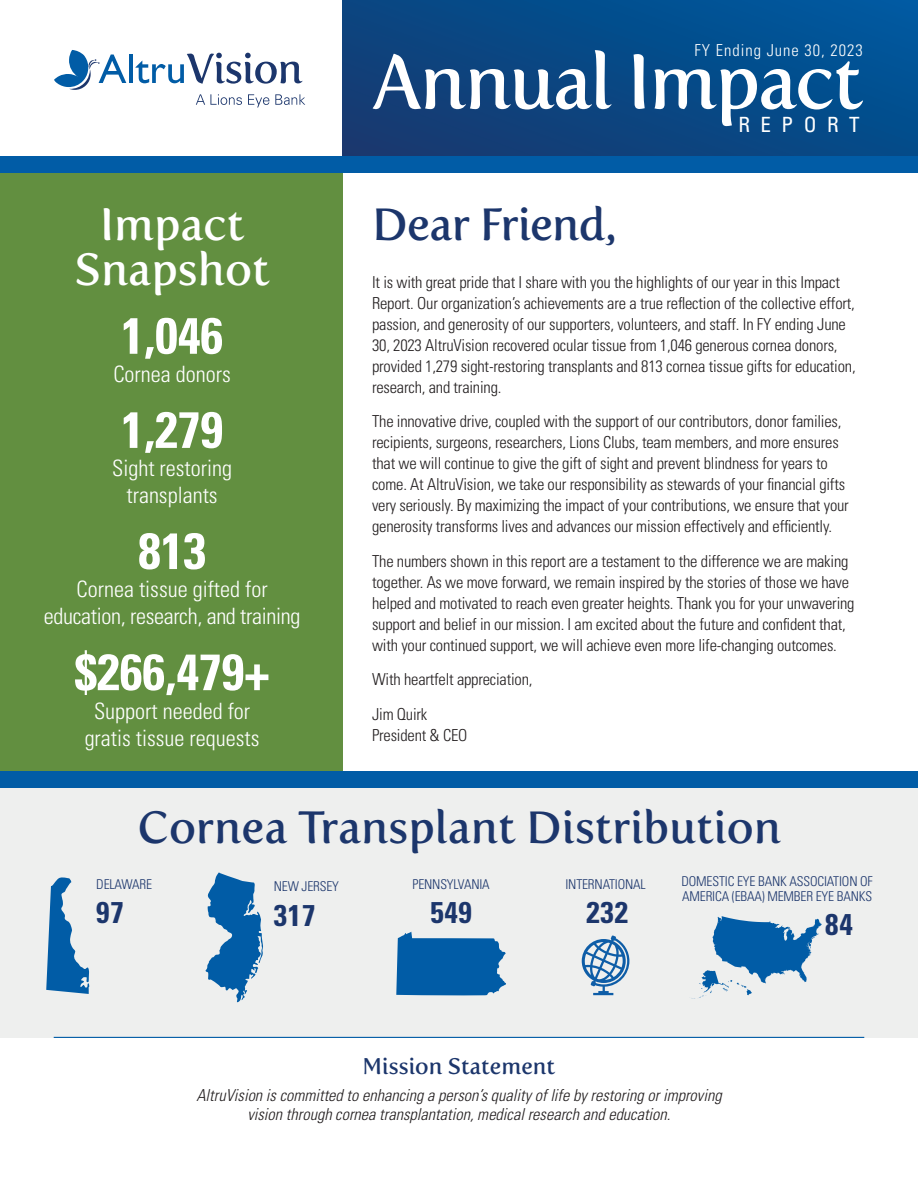
<style>
.page{position:relative;width:918px;height:1188px;background:#fff}
.page>*{position:absolute;margin:0;border:0;box-sizing:border-box;transform-origin:0 0}
.t1{font:76.5px "Fertigo Pro";letter-spacing:-.025em;color:#fff}
.t2{font:700 condensed 51px "Univers LT Std";color:#fff}
.t3{font:45px "Fertigo Pro";color:#1c366c}
.t4{font:45px/45px "Fertigo Pro";color:#fff;text-align:center}
.t5{font:45px "Fertigo Pro";letter-spacing:-.02em;color:#1c366c}
.t6{font:700 condensed 30px "Univers LT Std";letter-spacing:.025em;color:#1c366c}
.t7{font:300 condensed 22.5px/27px "Univers LT Std";color:#fff;text-align:center}
.t8{font:22.5px "Fertigo Pro";color:#1c366c}
.t9{font:condensed 21px "Univers LT Std";letter-spacing:.5em;color:#fff}
.t10{font:300 condensed 16.5px/21px "Univers LT Std";letter-spacing:-.01em;color:#231f20}
.t11{font:italic 300 condensed 16.5px/19.8px "Univers LT Std";color:#231f20;text-align:center}
.t12{font:300 condensed 16.5px "Univers LT Std";letter-spacing:.06em;color:#fff}
.t13{font:300 condensed 13.5px/15px "Univers LT Std";letter-spacing:-.01em;color:#1c366c}
</style>
<div class="page">
<hr style="left:129px;top:55px;width:4px;height:28px;background:#015ca6">
<svg style="left:135px;top:53px;width:168px;height:31px"></svg>
<svg style="left:196px;top:94px;width:46px;height:11px"></svg>
<svg style="left:248px;top:94px;width:21px;height:13px"></svg>
<svg style="left:275px;top:94px;width:30px;height:11px"></svg>
<svg style="left:54px;top:50px;width:72px;height:40px"></svg>
<div style="left:342px;top:0;width:576px;height:162px;background:linear-gradient(to right,#123e76,#005395)"></div>
<div style="left:0;top:157px;width:918px;height:16px;background:#015ca6"></div>
<div style="left:0;top:173px;width:342px;height:607px;background:#628f40"></div>
<div style="left:0;top:780px;width:918px;height:257px;background:#eeefee"></div>
<svg style="left:46px;top:877px;width:43px;height:117px"></svg>
<svg style="left:205px;top:872px;width:58px;height:130px"></svg>
<svg style="left:396px;top:932px;width:110px;height:64px;background:#2774b1"></svg>
<hr style="left:54px;top:1037px;width:810px;height:1px;background:#015ca6">
<svg style="left:691px;top:916px;width:131px;height:83px"></svg>
<div style="left:0;top:772px;width:918px;height:16px;background:#015ca6"></div>
<svg style="left:582px;top:935px;width:47px;height:60px"></svg>
<h3 class="t4" style="left:75px;top:202px;width:196px">Impact<br>Snapshot</h3>
<h2 class="t2" style="left:121px;top:304px;width:103px">1,046</h2>
<h3 class="t7" style="left:113px;top:361px;width:119px">Cornea donors</h3>
<h2 class="t2" style="left:121px;top:398px;width:103px">1,279</h2>
<h3 class="t7" style="left:112px;top:455px;width:121px">Sight restoring transplants</h3>
<h2 class="t2" style="left:138px;top:520px;width:69px">813</h2>
<h3 class="t7" style="left:44px;top:576px;width:258px">Cornea tissue gifted for education, research, and training</h3>
<h2 class="t2" style="left:75px;top:641px;width:197px">$266,479+</h2>
<h3 class="t7" style="left:85px;top:697px;width:176px">Support needed for gratis tissue requests</h3>
<p class="t12" style="left:694px;top:40px;width:170px">FY Ending June 30, 2023</p>
<h1 class="t1" style="left:372px;top:37px;width:492px">Annual Impact</h1>
<p class="t9" style="left:738px;top:111px;width:123px">REPORT</p>
<h3 class="t5" style="left:372px;top:198px;width:246px">Dear Friend,</h3>
<p class="t10" style="left:372px;top:272px;width:485px">It is with great pride that I share with you the highlights of our year in this Impact Report. Our organization’s achievements are a true reflection of the collective effort, passion, and generosity of our supporters, volunteers, and staff. In FY ending June 30, 2023 AltruVision recovered ocular tissue from 1,046 generous cornea donors, provided 1,279 sight-restoring transplants and 813 cornea tissue gifts for education, research, and training.</p>
<p class="t10" style="left:372px;top:411px;width:478px">The innovative drive, coupled with the support of our contributors, donor families, recipients, surgeons, researchers, Lions Clubs, team members, and more ensures that we will continue to give the gift of sight and prevent blindness for years to come. At AltruVision, we take our responsibility as stewards of your financial gifts very seriously. By maximizing the impact of your contributions, we ensure that your generosity transforms lives and advances our mission effectively and efficiently.</p>
<p class="t10" style="left:372px;top:551px;width:484px">The numbers shown in this report are a testament to the difference we are making together. As we move forward, we remain inspired by the stories of those we have helped and motivated to reach even greater heights. Thank you for your unwavering support and belief in our mission. I am excited about the future and confident that, with your continued support, we will achieve even more life-changing outcomes.</p>
<p class="t10" style="left:372px;top:662px;width:162px;line-height:34.5px">With heartfelt appreciation,<br>Jim Quirk</p>
<p class="t10" style="left:372px;top:725px;width:97px">President &amp; CEO</p>
<h3 class="t3" style="left:137px;top:801px;width:645px">Cornea Transplant Distribution</h3>
<p class="t13" style="left:96px;top:877px;width:57px">DELAWARE</p>
<h3 class="t6" style="left:96px;top:894px;width:29px">97</h3>
<p class="t13" style="left:274px;top:879px;width:67px">NEW JERSEY</p>
<h3 class="t6" style="left:274px;top:897px;width:43px">317</h3>
<p class="t13" style="left:413px;top:877px;width:79px">PENNSYLVANIA</p>
<h3 class="t6" style="left:430px;top:894px;width:43px">549</h3>
<p class="t13" style="left:565px;top:877px;width:82px">INTERNATIONAL</p>
<h3 class="t6" style="left:587px;top:894px;width:43px">232</h3>
<p class="t13" style="left:682px;top:874px;width:193px">DOMESTIC EYE BANK ASSOCIATION OF<br>AMERICA (EBAA) MEMBER EYE BANKS</p>
<h3 class="t6" style="left:825px;top:906px;width:29px">84</h3>
<h3 class="t8" style="left:363px;top:1053px;width:194px">Mission Statement</h3>
<p class="t11" style="left:196px;top:1085px;width:527px">AltruVision is committed to enhancing a person’s quality of life by restoring or improving vision through cornea transplantation, medical research and education.</p>
</div>
